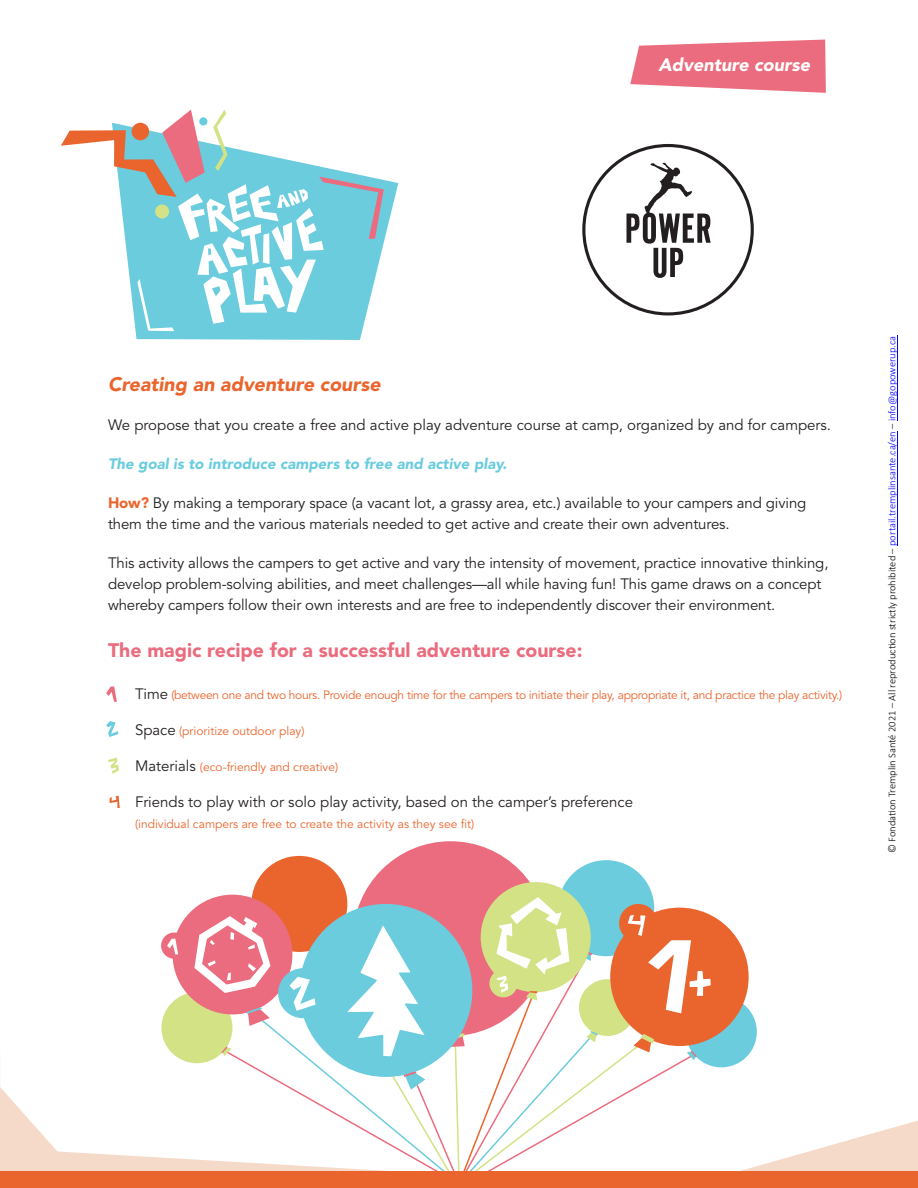
<style>
.page{position:relative;width:918px;height:1188px;background:#fff}
.page>*{position:absolute;margin:0;border:0;box-sizing:border-box;transform-origin:0 0}
.t1{font:900 19.5px "Avenir LT Std";color:#eb6c7e}
.t2{font:italic 900 19.5px "Avenir LT Std";color:#ea652e}
.t3{font:italic 900 18px "Avenir LT Std";color:#fff}
.t4{font:15px/21px "Avenir LT Std";letter-spacing:-.01em;color:#231f20}
.t5{font:italic 900 15px "Avenir LT Std";color:#6bccde}
.t6{font:12px "Avenir LT Std";letter-spacing:-.025em;color:#ea652e}
.t7{font:12px "Avenir LT Std";color:#ea652e}
.t8{font:300 10.5px "Calibri";color:#000}
.s1{font-weight:900;color:#ea652e}
.s2{font-size:15px;color:#231f20}
.s3{color:#00f}
</style>
<div class="page">
<svg style="left:630px;top:40px;width:196px;height:53px;background:#ee8392"></svg>
<div style="left:161px;top:992px;width:72px;height:71px;background:#d2e285;border-radius:50%"></div>
<div style="left:686px;top:996px;width:71px;height:71px;background:#6bccde;border-radius:50%"></div>
<div style="left:251px;top:856px;width:96px;height:96px;background:#ea652e;border-radius:50%"></div>
<div style="left:558px;top:860px;width:96px;height:96px;background:#6bccde;border-radius:50%"></div>
<svg style="left:0;top:1053px;width:918px;height:118px"></svg>
<div style="left:353px;top:841px;width:195px;height:195px;background:#eb6c7e;border-radius:50%"></div>
<div style="left:0;top:1171px;width:918px;height:17px;background:#ea652e"></div>
<svg style="left:135px;top:180px;width:263px;height:160px"></svg>
<svg style="left:106px;top:686px;width:11px;height:16px"></svg>
<svg style="left:106px;top:721px;width:12px;height:16px"></svg>
<svg style="left:108px;top:758px;width:11px;height:16px"></svg>
<svg style="left:110px;top:796px;width:10px;height:12px"></svg>
<div style="left:173px;top:895px;width:119px;height:119px;background:#eb6c7e;border-radius:50%"></div>
<div style="left:481px;top:882px;width:110px;height:110px;background:#d2e285;border-radius:50%"></div>
<div style="left:610px;top:908px;width:139px;height:138px;background:#ea652e;border-radius:50%"></div>
<div style="left:161px;top:932px;width:26px;height:27px;background:#eb6c7e;border-radius:50%"></div>
<svg style="left:167px;top:939px;width:11px;height:16px"></svg>
<svg style="left:194px;top:897px;width:517px;height:274px"></svg>
<svg style="left:61px;top:110px;width:323px;height:221px"></svg>
<svg style="left:626px;top:163px;width:85px;height:115px"></svg>
<hr style="left:897px;top:431px;width:1px;height:115px;background:#00f">
<hr style="left:897px;top:336px;width:1px;height:85px;background:#00f">
<p class="t3" style="left:658px;top:57px;width:153px">Adventure course</p>
<h1 class="t2" style="left:108px;top:377px;width:274px">Creating an adventure course</h1>
<p class="t4" style="left:108px;top:416px;width:725px">We propose that you create a free and active play adventure course at camp, organized by and for campers.</p>
<p class="t5" style="left:108px;top:458px;width:400px">The goal is to introduce campers to free and active play.</p>
<p class="t4" style="left:108px;top:494px;width:700px"><span class="s1">How?</span> By making a temporary space (a vacant lot, a grassy area, etc.) available to your campers and giving them the time and the various materials needed to get active and create their own adventures.</p>
<p class="t4" style="left:108px;top:554px;width:722px">This activity allows the campers to get active and vary the intensity of movement, practice innovative thinking, develop problem-solving abilities, and meet challenges—all while having fun! This game draws on a concept whereby campers follow their own interests and are free to independently discover their environment.</p>
<h1 class="t1" style="left:108px;top:642px;width:476px">The magic recipe for a successful adventure course:</h1>
<p class="t6" style="left:135px;top:690px;width:709px"><span class="s2">Time</span> (between one and two hours. Provide enough time for the campers to initiate their play, appropriate it, and practice the play activity.)</p>
<p class="t7" style="left:135px;top:726px;width:171px"><span class="s2">Space</span> (prioritize outdoor play)</p>
<p class="t7" style="left:135px;top:762px;width:205px"><span class="s2">Materials</span> (eco-friendly and creative)</p>
<p class="t4" style="left:135px;top:792px;width:500px">Friends to play with or solo play activity, based on the camper’s preference</p>
<p class="t7" style="left:135px;top:819px;width:341px">(individual campers are free to create the activity as they see fit)</p>
<p class="t8" style="left:888px;top:853px;width:519px;rotate:-90deg">© Fonda on Tremplin Santé 2021 – All reproduc on strictly prohibited – <span class="s3">portail.tremplinsante.ca/en</span> – <span class="s3">info@gopowerup.ca</span></p>
</div>
